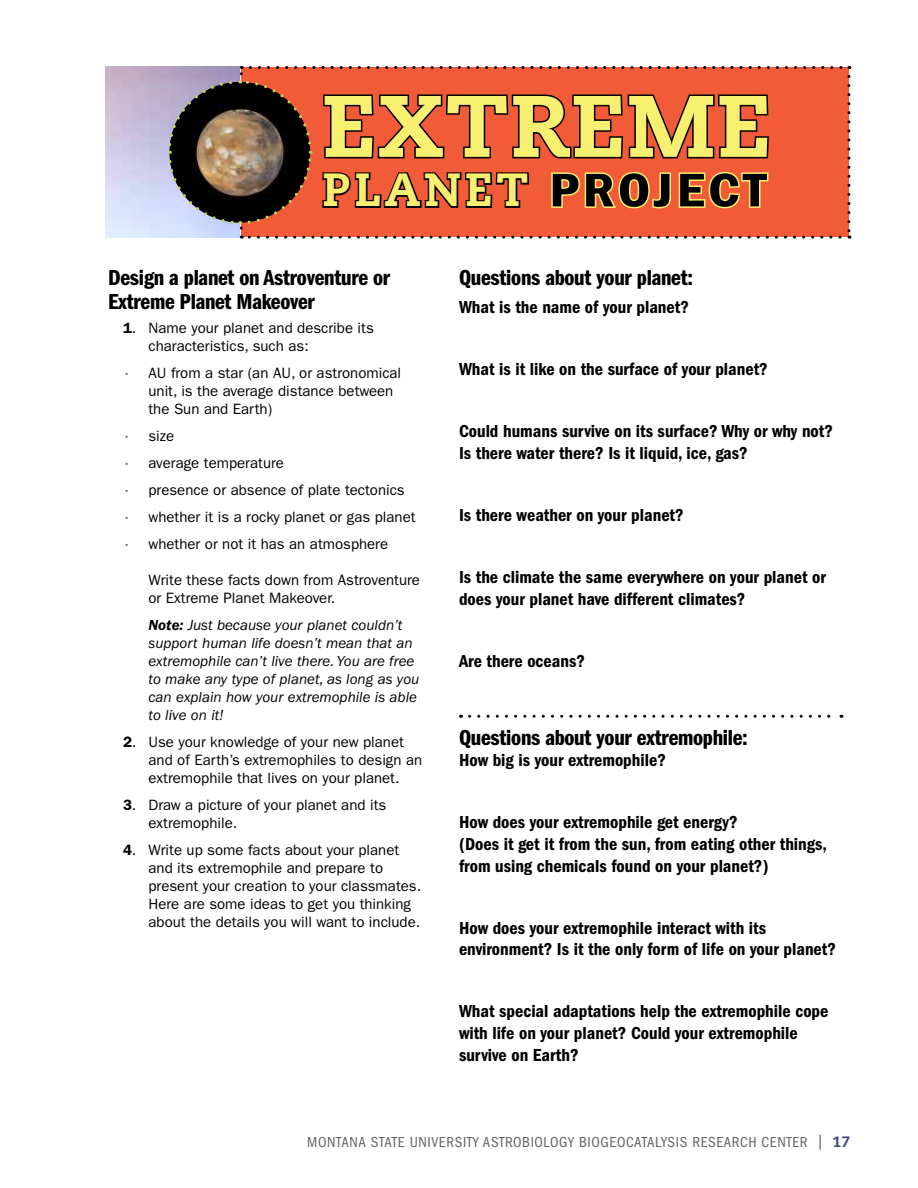
<style>
.page{position:relative;width:918px;height:1188px;background:#fff}
.page>*{position:absolute;margin:0;border:0;box-sizing:border-box;transform-origin:0 0}
.t1{font:800 87px "Caecilia LT Std";letter-spacing:.02em;color:#f7ef6f;scale:1.05 1}
.t2{font:600 condensed 48.75px "Franklin Gothic";letter-spacing:.06em;color:#000;scale:1.2 1}
.t3{font:22.5px/24px "ITC Franklin Gothic Std Dm Cp";letter-spacing:-.01em;color:#000;scale:1.14 1}
.t4{font:18px/21.6px "ITC Franklin Gothic Std Dm Cd";color:#000}
.t5{font:15px/18px "ITC Franklin Gothic Std";color:#000}
.t6{font:italic 15px/18px "ITC Franklin Gothic Std";color:#000}
.t7{font:condensed 15px "ITC Franklin Gothic Std";letter-spacing:.04em;color:#636466}
.s1{font-family:"Caecilia LT Std";font-weight:800;font-stretch:normal;font-size:46.5px;color:#f7ef6f}
.s2{font-weight:600}
.s3{font-size:12px;color:#58595b}
.s4{color:#394880}
.s5{font-family:"Caecilia LT Std";font-weight:800;font-stretch:normal;color:#394880}
</style>
<div class="page">
<svg style="left:470px;top:715px;width:372px;height:3px"></svg>
<svg style="left:166px;top:66px;width:684px;height:173px;background:#bf573b"></svg>
<p class="t1" style="left:322px;top:73px;width:429px">EXTREME</p>
<p class="t2" style="left:322px;top:158px;width:372px"><span class="s1">PLANET</span> PROJECT</p>
<h2 class="t3" style="left:108px;top:266px;width:249px">Design a planet on Astroventure or<br>Extreme Planet Makeover</h2>
<p class="t5" style="left:148px;top:319px;width:227px;text-indent:-26px"><span class="s2">1</span>. Name your planet and describe its characteristics, such as:</p>
<p class="t5" style="left:148px;top:364px;width:254px;text-indent:-26px"><span class="s3">•</span> AU from a star (an AU, or astronomical unit, is the average distance between the Sun and Earth)</p>
<p class="t5" style="left:123px;top:427px;width:53px"><span class="s3">•</span> size</p>
<p class="t5" style="left:123px;top:454px;width:163px"><span class="s3">•</span> average temperature</p>
<p class="t5" style="left:123px;top:481px;width:283px"><span class="s3">•</span> presence or absence of plate tectonics</p>
<p class="t5" style="left:123px;top:508px;width:294px"><span class="s3">•</span> whether it is a rocky planet or gas planet</p>
<p class="t5" style="left:123px;top:535px;width:267px"><span class="s3">•</span> whether or not it has an atmosphere</p>
<p class="t5" style="left:148px;top:571px;width:273px">Write these facts down from Astroventure or Extreme Planet Makeover.</p>
<p class="t6" style="left:148px;top:617px;width:272px"><span class="s2">Note:</span> Just because your planet couldn’t support human life doesn’t mean that an extremophile can’t live there. You are free to make any type of planet, as long as you can explain how your extremophile is able to live on it!</p>
<p class="t5" style="left:148px;top:733px;width:275px;text-indent:-26px"><span class="s2">2</span>. Use your knowledge of your new planet and of Earth’s extremophiles to design an extremophile that lives on your planet.</p>
<p class="t5" style="left:148px;top:796px;width:239px;text-indent:-26px"><span class="s2">3</span>. Draw a picture of your planet and its extremophile.</p>
<p class="t5" style="left:148px;top:841px;width:274px;text-indent:-26px"><span class="s2">4</span>. Write up some facts about your planet and its extremophile and prepare to present your creation to your classmates.<br>Here are some ideas to get you thinking about the details you will want to include.</p>
<h2 class="t3" style="left:459px;top:266px;width:207px">Questions about your planet:</h2>
<p class="t4" style="left:459px;top:296px;width:231px">What is the name of your planet?</p>
<p class="t4" style="left:459px;top:358px;width:310px">What is it like on the surface of your planet?</p>
<p class="t4" style="left:459px;top:421px;width:375px">Could humans survive on its surface? Why or why not?</p>
<p class="t4" style="left:459px;top:442px;width:290px">Is there water there? Is it liquid, ice, gas?</p>
<p class="t4" style="left:459px;top:504px;width:226px">Is there weather on your planet?</p>
<p class="t4" style="left:459px;top:566px;width:368px">Is the climate the same everywhere on your planet or</p>
<p class="t4" style="left:459px;top:588px;width:288px">does your planet have different climates?</p>
<p class="t4" style="left:459px;top:650px;width:128px">Are there oceans?</p>
<h2 class="t3" style="left:459px;top:726px;width:255px">Questions about your extremophile:</h2>
<p class="t4" style="left:459px;top:750px;width:208px">How big is your extremophile?</p>
<p class="t4" style="left:459px;top:812px;width:370px">How does your extremophile get energy?<br>(Does it get it from the sun, from eating other things, from using chemicals found on your planet?)</p>
<p class="t4" style="left:459px;top:917px;width:379px">How does your extremophile interact with its environment? Is it the only form of life on your planet?</p>
<p class="t4" style="left:459px;top:1001px;width:371px">What special adaptations help the extremophile cope with life on your planet? Could your extremophile survive on Earth?</p>
<p class="t7" style="left:307px;top:1134px;width:545px">MONTANA STATE UNIvERSITY ASTROBIOLOGY BIOGEOCATALYSIS RESEARCH CENTER <span class="s4">|</span> <span class="s5">17</span></p>
</div>
